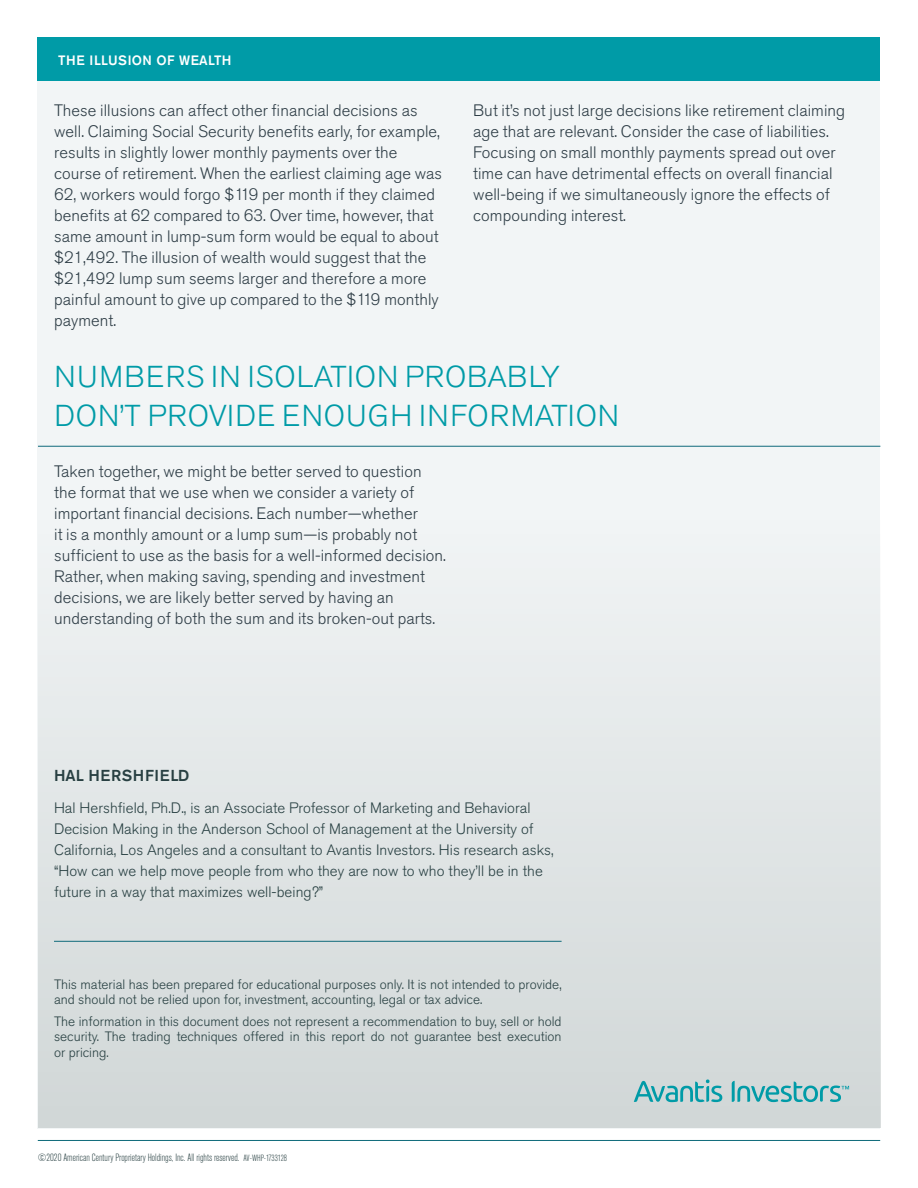
<style>
.page{position:relative;width:918px;height:1188px;background:#fff}
.page>*{position:absolute;margin:0;border:0;box-sizing:border-box;transform-origin:0 0}
.t1{font:300 30px/39px "Akzidenz Grotesk Std";letter-spacing:.03em;color:#009ba7}
.t2{font:300 16.5px/21px "Akzidenz Grotesk Std";letter-spacing:.005em;color:#2e3d46}
.t3{font:500 15.75px "Akzidenz Grotesk Std";letter-spacing:.045em;color:#284042}
.t4{font:300 15px/21px "Akzidenz Grotesk Std";letter-spacing:.005em;color:#284042}
.t5{font:300 13.5px/15.8px "Akzidenz Grotesk Std";color:#284042}
.Cover_Headline{font:500 13.5px "Akzidenz Grotesk Std";letter-spacing:.025em;color:#fff}
.Distributor{font:300 condensed 10.5px "Akzidenz Grotesk Std";color:#284042}
.s1{font-size:9px}
</style>
<div class="page">
<div style="left:38px;top:75px;width:842px;height:1054px;background:#f2f5f6"></div>
<div style="left:38px;top:512px;width:842px;height:616px;background:linear-gradient(to bottom,#f2f5f6,#d0d7d7)"></div>
<div style="left:38px;top:38px;width:842px;height:43px;background:#009ba7"></div>
<hr style="left:38px;top:1140px;width:842px;height:1px;background:#0e6a7a">
<hr style="left:54px;top:941px;width:508px;height:1px;background:#0e6a7a">
<svg style="left:732px;top:1081px;width:117px;height:21px;background:#8fc4c8"></svg>
<svg style="left:634px;top:1079px;width:88px;height:23px;background:#8fc4c8"></svg>
<hr style="left:38px;top:446px;width:842px;height:1px;background:#0e6a7a">
<p class="Cover_Headline" style="left:58px;top:52px;width:175px">THE ILLUSION OF WEALTH</p>
<p class="t2" style="left:54px;top:100px;width:389px">These illusions can affect other financial decisions as well. Claiming Social Security benefits early, for example, results in slightly lower monthly payments over the course of retirement. When the earliest claiming age was 62, workers would forgo $119 per month if they claimed benefits at 62 compared to 63. Over time, however, that same amount in lump-sum form would be equal to about $21,492. The illusion of wealth would suggest that the $21,492 lump sum seems larger and therefore a more painful amount to give up compared to the $119 monthly payment.</p>
<p class="t2" style="left:473px;top:100px;width:373px">But it’s not just large decisions like retirement claiming age that are relevant. Consider the case of liabilities.<br>Focusing on small monthly payments spread out over time can have detrimental effects on overall financial well-being if we simultaneously ignore the effects of compounding interest.</p>
<p class="t1" style="left:54px;top:357px;width:566px">NUMBERS IN ISOLATION PROBABLY<br>DON’T PROVIDE ENOUGH INFORMATION</p>
<p class="t2" style="left:54px;top:461px;width:393px">Taken together, we might be better served to question the format that we use when we consider a variety of important financial decisions. Each number—whether<br>it is a monthly amount or a lump sum—is probably not sufficient to use as the basis for a well-informed decision.<br>Rather, when making saving, spending and investment decisions, we are likely better served by having an understanding of both the sum and its broken-out parts.</p>
<p class="t3" style="left:54px;top:766px;width:137px">HAL HERSHFIELD</p>
<p class="t4" style="left:54px;top:798px;width:501px">Hal Hershfield, Ph.D., is an Associate Professor of Marketing and Behavioral Decision Making in the Anderson School of Management at the University of California, Los Angeles and a consultant to Avantis Investors. His research asks, “How can we help move people from who they are now to who they’ll be in the future in a way that maximizes well-being?”</p>
<p class="t5" style="left:54px;top:976px;width:509px">This material has been prepared for educational purposes only. It is not intended to provide, and should not be relied upon for, investment, accounting, legal or tax advice.</p>
<p class="t5" style="left:54px;top:1013px;width:509px;text-align:justify">The information in this document does not represent a recommendation to buy, sell or hold security. The trading techniques offered in this report do not guarantee best execution or pricing.</p>
<p class="Distributor" style="left:38px;top:1152px;width:251px">©2020 American Century Proprietary Holdings, Inc. All rights reserved. <span class="s1">AV-WHP-1733128</span></p>
</div>
